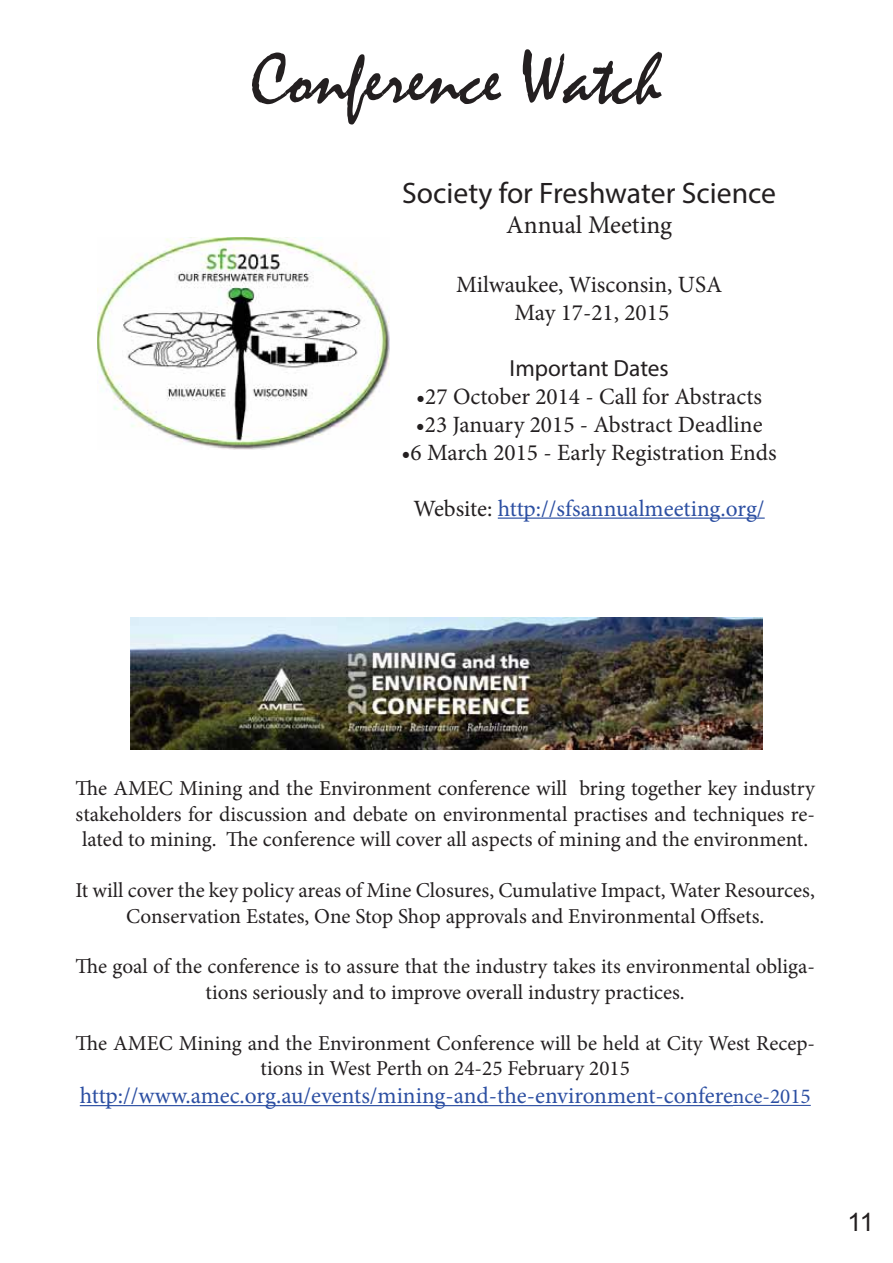
<style>
.page{position:relative;width:893px;height:1263px;background:#fff}
.page>*{position:absolute;margin:0;border:0;box-sizing:border-box;transform-origin:0 0}
.t1{font:74.25px "Mistral";color:#231f20}
.t2{font:29.7px "Myriad Pro";color:#231f20}
.t3{font:25.5px "Minion Pro";color:#231f20}
.t4{font:25.5px "Arial";color:#231f20}
.t5{font:23.4px/28px "Minion Pro";color:#231f20;text-align:center}
.t6{font:23.4px "Minion Pro";color:#2c4fa2}
.t7{font:23.4px "Myriad Pro";color:#231f20}
.t8{font:21.15px/25.5px "Minion Pro";color:#231f20;text-align:center}
.s1{color:#231f20}
.s2{font-size:21.15px}
</style>
<div class="page">
<hr style="left:498px;top:518px;width:267px;height:1px;background:#2c4fa2">
<hr style="left:80px;top:1105px;width:653px;height:1px;background:#2c4fa2">
<hr style="left:733px;top:1105px;width:78px;height:1px;background:#2c4fa2">
<img style="left:131px;top:618px;width:631px;height:131px">
<img style="left:97px;top:238px;width:292px;height:211px">
<h1 class="t1" style="left:251px;top:50px;width:412px">Conference Watch</h1>
<h2 class="t2" style="left:402px;top:181px;width:375px">Society for Freshwater Science</h2>
<p class="t3" style="left:506px;top:215px;width:168px">Annual Meeting</p>
<p class="t5" style="left:456px;top:272px;width:268px">Milwaukee, Wisconsin, USA<br>May 17-21, 2015</p>
<p class="t7" style="left:509px;top:359px;width:161px">Important Dates</p>
<p class="t5" style="left:416px;top:384px;width:347px">•27 October 2014 - Call for Abstracts</p>
<p class="t5" style="left:416px;top:412px;width:348px">•23 January 2015 - Abstract Deadline</p>
<p class="t5" style="left:401px;top:440px;width:377px">•6 March 2015 - Early Registration Ends</p>
<p class="t6" style="left:414px;top:499px;width:352px"><span class="s1">Website:</span> http://sfsannualmeeting.org/</p>
<p class="t8" style="left:76px;top:778px;width:741px">The AMEC Mining and the Environment conference will bring together key industry stakeholders for discussion and debate on environmental practises and techniques re&shy;lated to mining. The conference will cover all aspects of mining and the environment.</p>
<p class="t8" style="left:76px;top:879px;width:741px">It will cover the key policy areas of Mine Closures, Cumulative Impact, Water Resources,<br>Conservation Estates, One Stop Shop approvals and Environmental Offsets.</p>
<p class="t8" style="left:76px;top:956px;width:741px">The goal of the conference is to assure that the industry takes its environmental obliga&shy;tions seriously and to improve overall industry practices.</p>
<p class="t8" style="left:76px;top:1032px;width:741px">The AMEC Mining and the Environment Conference will be held at City West Recep&shy;tions in West Perth on 24-25 February 2015</p>
<p class="t6" style="left:80px;top:1086px;width:732px">http://www.amec.org.au/events/mining-and-the-environment-confere<span class="s2">nce-2015</span></p>
<p class="t4" style="left:847px;top:1213px;width:28px">11</p>
</div>
